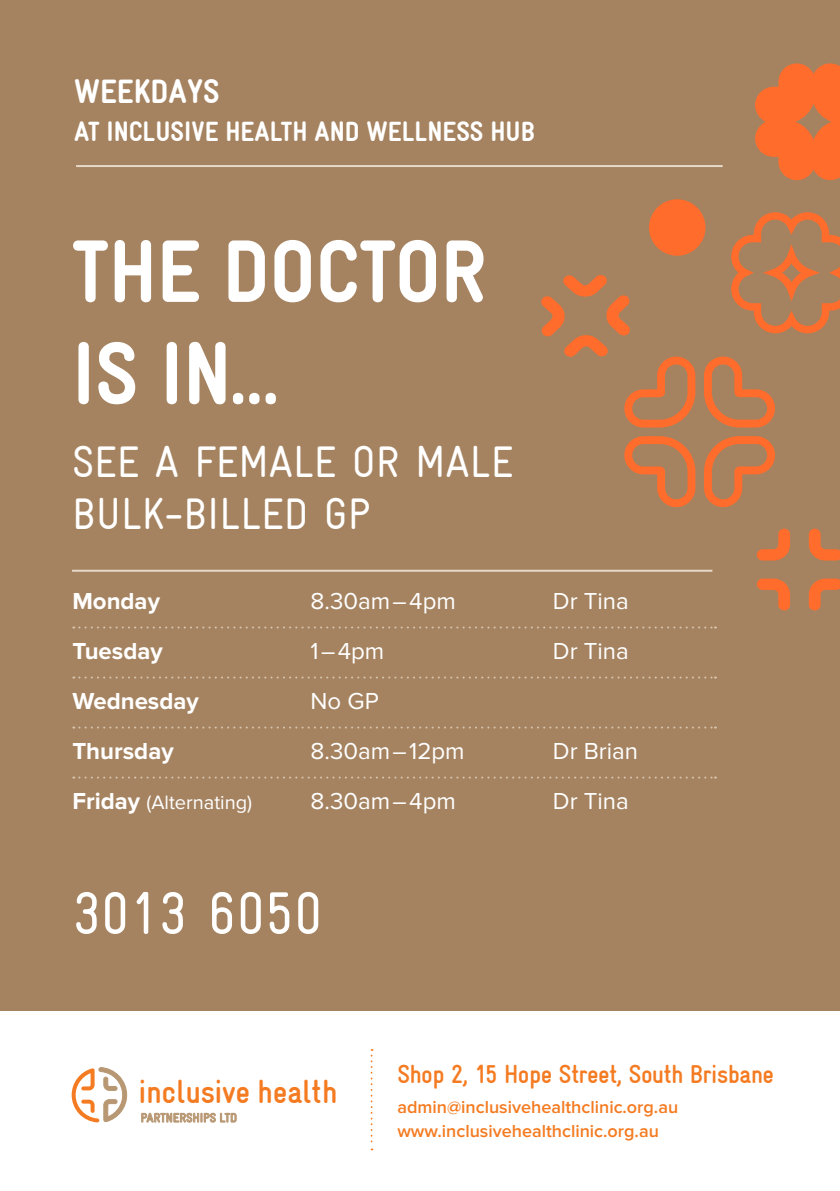
<style>
.page{position:relative;width:840px;height:1191px;background:#fff}
.page>*{position:absolute;margin:0;border:0;box-sizing:border-box;transform-origin:0 0}
.t1{font:900 condensed 88.8px/102px "Gravur";color:#fff}
.t2{font:condensed 59.8px "Gravur";color:#fff}
.t3{font:condensed 44.4px/52.2px "Gravur";color:#fff}
.t4{font:900 condensed 34px "Gravur";color:#fff}
.t5{font:700 condensed 33.2px "Gravur";color:#f47b21}
.t6{font:900 condensed 28px "Gravur";color:#fff}
.t7{font:700 condensed 26px "Gravur";letter-spacing:-.02em;color:#f47b21}
.t8{font:24px "Proxima Nova";color:#fff}
.t9{font:700 24px "Proxima Nova";color:#fff}
.t10{font:20px "Proxima Nova";color:#fff}
.t11{font:600 18px/23.2px "Proxima Nova";color:#f47b21}
.t12{font:700 condensed 12.8px "Gravur";letter-spacing:.01em;color:#b89773}
.s1{font-weight:700;font-size:24px}
</style>
<div class="page">
<div style="left:0;top:0;width:839px;height:1010px;background:#a58360"></div>
<svg style="left:141px;top:1113px;width:95px;height:9px"></svg>
<svg style="left:72px;top:1067px;width:55px;height:55px"></svg>
<svg style="left:731px;top:212px;width:108px;height:121px"></svg>
<svg style="left:624px;top:436px;width:71px;height:71px"></svg>
<svg style="left:704px;top:436px;width:70px;height:71px"></svg>
<svg style="left:704px;top:356px;width:70px;height:71px"></svg>
<div style="left:648px;top:199px;width:57px;height:57px;background:#ff6c2c;border-radius:50%"></div>
<svg style="left:755px;top:63px;width:84px;height:117px"></svg>
<svg style="left:541px;top:275px;width:154px;height:152px"></svg>
<svg style="left:757px;top:528px;width:32px;height:32px"></svg>
<svg style="left:757px;top:578px;width:32px;height:32px"></svg>
<svg style="left:808px;top:578px;width:31px;height:32px"></svg>
<svg style="left:808px;top:528px;width:31px;height:32px"></svg>
<svg style="left:370px;top:1049px;width:2px;height:101px"></svg>
<svg style="left:73px;top:626px;width:642px;height:2px"></svg>
<svg style="left:73px;top:676px;width:642px;height:2px"></svg>
<svg style="left:73px;top:726px;width:642px;height:2px"></svg>
<svg style="left:73px;top:776px;width:642px;height:2px"></svg>
<hr style="left:76px;top:165px;width:646px;height:2px;background:#e6d9ca">
<hr style="left:72px;top:570px;width:640px;height:2px;background:#e6d9ca">
<p class="t4" style="left:74px;top:72px;width:147px">WEEKDAYS</p>
<p class="t6" style="left:74px;top:115px;width:462px">AT INCLUSIVE HEALTH AND WELLNESS HUB</p>
<p class="t1" style="left:72px;top:220px;width:416px">THE DOCTOR<br>IS IN…</p>
<p class="t3" style="left:72px;top:435px;width:442px">SEE A FEMALE OR MALE<br>BULK-BILLED GP</p>
<p class="t9" style="left:72px;top:586px;width:89px">Monday</p>
<p class="t8" style="left:310px;top:587px;width:147px">8.30am–4pm</p>
<p class="t8" style="left:552px;top:587px;width:77px">Dr Tina</p>
<p class="t9" style="left:72px;top:636px;width:92px">Tuesday</p>
<p class="t8" style="left:310px;top:637px;width:75px">1–4pm</p>
<p class="t8" style="left:552px;top:637px;width:77px">Dr Tina</p>
<p class="t9" style="left:72px;top:686px;width:128px">Wednesday</p>
<p class="t8" style="left:310px;top:687px;width:70px">No GP</p>
<p class="t9" style="left:72px;top:736px;width:103px">Thursday</p>
<p class="t8" style="left:310px;top:737px;width:155px">8.30am–12pm</p>
<p class="t8" style="left:552px;top:737px;width:87px">Dr Brian</p>
<p class="t10" style="left:72px;top:790px;width:181px"><span class="s1">Friday</span> (Alternating)</p>
<p class="t8" style="left:310px;top:787px;width:147px">8.30am–4pm</p>
<p class="t8" style="left:552px;top:787px;width:77px">Dr Tina</p>
<p class="t2" style="left:72px;top:879px;width:252px">3013 6050</p>
<p class="t5" style="left:138px;top:1073px;width:200px">inclusive health</p>
<p class="t12" style="left:141px;top:1110px;width:98px">PARTNERSHIPS LTD</p>
<p class="t7" style="left:397px;top:1059px;width:378px">Shop 2, 15 Hope Street, South Brisbane</p>
<p class="t11" style="left:397px;top:1096px;width:282px">admin@inclusivehealthclinic.org.au www.inclusivehealthclinic.org.au</p>
</div>
